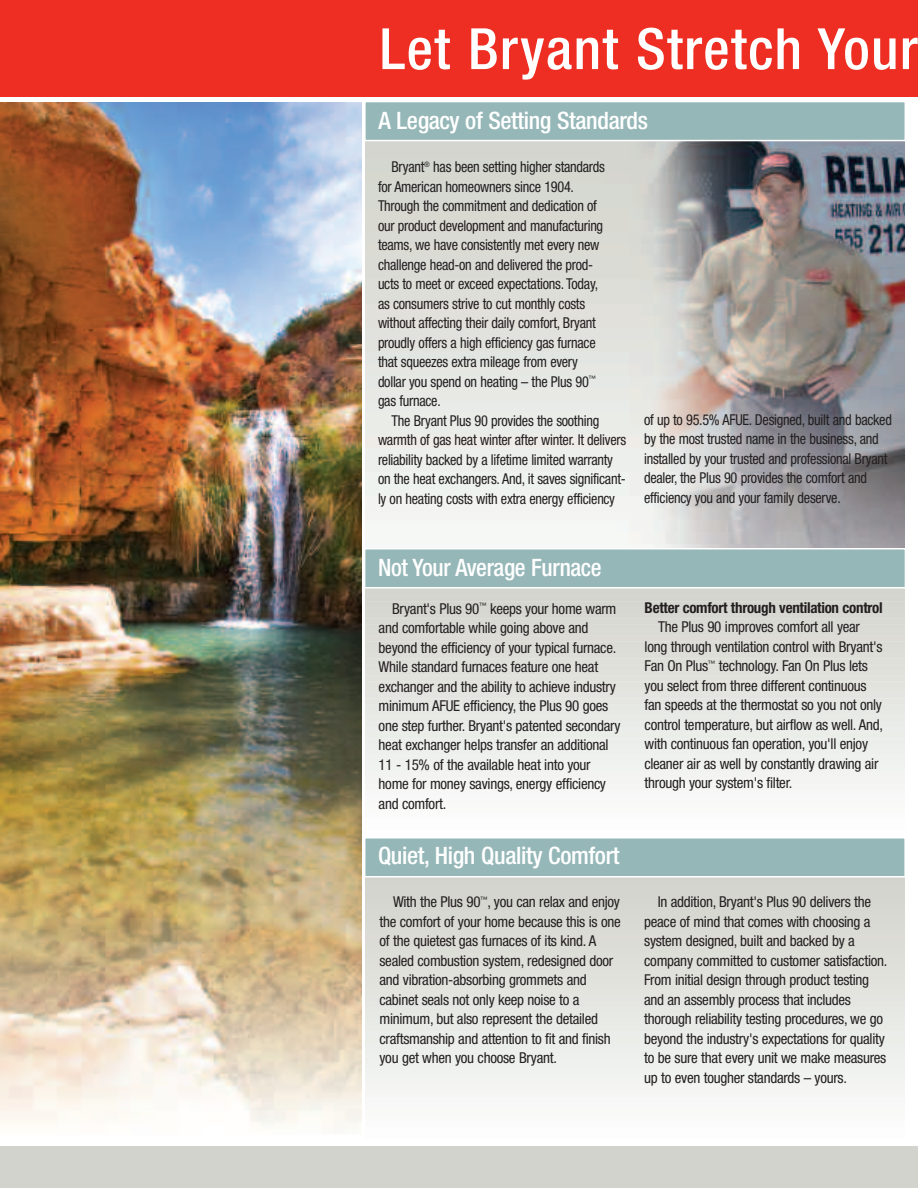
<style>
.page{position:relative;width:918px;height:1188px;background:#fff}
.page>*{position:absolute;margin:0;border:0;box-sizing:border-box;transform-origin:0 0}
.t1{font:500 condensed 57px "Helvetica Neue";letter-spacing:.025em;color:#fff}
.t2{font:500 condensed 24px "Helvetica Neue";letter-spacing:-.015em;color:#fff}
.t3{font:condensed 15px/19.5px "Helvetica Neue";letter-spacing:-.02em;color:#231f20}
.t4{font:condensed 15px/19.5px "Helvetica Neue";letter-spacing:-.02em;color:#231f20;scale:.95 1}
.t5{font:700 condensed 15px "Helvetica Neue";letter-spacing:-.02em;color:#231f20}
</style>
<div class="page">
<div style="left:365px;top:583px;width:539px;height:9px;background:#e8e9e5"></div>
<div style="left:365px;top:589px;width:539px;height:8px;background:#d4d5ce"></div>
<div style="left:365px;top:594px;width:539px;height:9px;background:#d5d5cf"></div>
<div style="left:365px;top:600px;width:539px;height:9px;background:#d5d6cf"></div>
<div style="left:365px;top:606px;width:539px;height:8px;background:#d6d7d0"></div>
<div style="left:365px;top:611px;width:539px;height:9px;background:#d8d8d2"></div>
<div style="left:365px;top:617px;width:539px;height:9px;background:#d9d9d3"></div>
<div style="left:365px;top:623px;width:539px;height:8px;background:#dadad4"></div>
<div style="left:365px;top:629px;width:539px;height:8px;background:#dbdbd5"></div>
<div style="left:365px;top:634px;width:539px;height:9px;background:#dcdbd6"></div>
<div style="left:365px;top:640px;width:539px;height:9px;background:#dcdcd6"></div>
<div style="left:365px;top:646px;width:539px;height:8px;background:#ddddd7"></div>
<div style="left:365px;top:651px;width:539px;height:9px;background:#deded8"></div>
<div style="left:365px;top:657px;width:539px;height:9px;background:#dfdfd9"></div>
<div style="left:365px;top:663px;width:539px;height:8px;background:#e0e0db"></div>
<div style="left:365px;top:668px;width:539px;height:9px;background:#e1e1dc"></div>
<div style="left:365px;top:674px;width:539px;height:9px;background:#e2e2dd"></div>
<div style="left:365px;top:680px;width:539px;height:9px;background:#e3e3de"></div>
<div style="left:365px;top:686px;width:539px;height:8px;background:#e4e4df"></div>
<div style="left:365px;top:691px;width:539px;height:9px;background:#e4e5e0"></div>
<div style="left:365px;top:697px;width:539px;height:9px;background:#e5e6e2"></div>
<div style="left:365px;top:703px;width:539px;height:8px;background:#e6e8e4"></div>
<div style="left:365px;top:708px;width:539px;height:9px;background:#e7e9e4"></div>
<div style="left:365px;top:714px;width:539px;height:9px;background:#e8eae6"></div>
<div style="left:365px;top:720px;width:539px;height:8px;background:#e9ebe7"></div>
<div style="left:365px;top:726px;width:539px;height:8px;background:#eaede9"></div>
<div style="left:365px;top:731px;width:539px;height:9px;background:#ebede9"></div>
<div style="left:365px;top:737px;width:539px;height:9px;background:#eceeeb"></div>
<div style="left:365px;top:743px;width:539px;height:8px;background:#edefec"></div>
<div style="left:365px;top:748px;width:539px;height:9px;background:#eef0ed"></div>
<div style="left:365px;top:754px;width:539px;height:9px;background:#eff1ee"></div>
<div style="left:365px;top:760px;width:539px;height:8px;background:#f0f2ef"></div>
<div style="left:365px;top:765px;width:539px;height:9px;background:#f1f3f0"></div>
<div style="left:365px;top:771px;width:539px;height:9px;background:#f3f4f2"></div>
<div style="left:365px;top:777px;width:539px;height:9px;background:#f4f5f3"></div>
<div style="left:365px;top:783px;width:539px;height:8px;background:#f5f6f4"></div>
<div style="left:365px;top:788px;width:539px;height:9px;background:#f6f7f6"></div>
<div style="left:365px;top:794px;width:539px;height:9px;background:#f7f8f7"></div>
<div style="left:365px;top:800px;width:539px;height:8px;background:#f9f9f8"></div>
<div style="left:365px;top:805px;width:539px;height:9px;background:#fafaf9"></div>
<div style="left:365px;top:811px;width:539px;height:9px;background:#fbfbfb"></div>
<div style="left:365px;top:876px;width:539px;height:6px;background:#d2d3cc"></div>
<div style="left:365px;top:879px;width:539px;height:9px;background:#d3d4cd"></div>
<div style="left:365px;top:885px;width:539px;height:9px;background:#d4d5ce"></div>
<div style="left:365px;top:891px;width:539px;height:9px;background:#d5d5cf"></div>
<div style="left:365px;top:897px;width:539px;height:9px;background:#d5d6cf"></div>
<div style="left:365px;top:903px;width:539px;height:9px;background:#d6d7d0"></div>
<div style="left:365px;top:909px;width:539px;height:9px;background:#d8d8d2"></div>
<div style="left:365px;top:915px;width:539px;height:9px;background:#d9d9d3"></div>
<div style="left:365px;top:921px;width:539px;height:9px;background:#dadad4"></div>
<div style="left:365px;top:927px;width:539px;height:9px;background:#dbdbd5"></div>
<div style="left:365px;top:933px;width:539px;height:9px;background:#dcdbd6"></div>
<div style="left:365px;top:939px;width:539px;height:9px;background:#dcdcd6"></div>
<div style="left:365px;top:945px;width:539px;height:9px;background:#ddddd7"></div>
<div style="left:365px;top:951px;width:539px;height:9px;background:#deded8"></div>
<div style="left:365px;top:957px;width:539px;height:9px;background:#dfdfd9"></div>
<div style="left:365px;top:963px;width:539px;height:9px;background:#e0e0db"></div>
<div style="left:365px;top:969px;width:539px;height:9px;background:#e1e1dc"></div>
<div style="left:365px;top:975px;width:539px;height:9px;background:#e2e2dd"></div>
<div style="left:365px;top:981px;width:539px;height:9px;background:#e3e3de"></div>
<div style="left:365px;top:987px;width:539px;height:9px;background:#e4e4df"></div>
<div style="left:365px;top:993px;width:539px;height:9px;background:#e4e5e0"></div>
<div style="left:365px;top:999px;width:539px;height:9px;background:#e5e6e2"></div>
<div style="left:365px;top:1005px;width:539px;height:9px;background:#e6e8e4"></div>
<div style="left:365px;top:1011px;width:539px;height:9px;background:#e7e9e4"></div>
<div style="left:365px;top:1017px;width:539px;height:9px;background:#e8eae6"></div>
<div style="left:365px;top:1023px;width:539px;height:9px;background:#e9ebe7"></div>
<div style="left:365px;top:1029px;width:539px;height:9px;background:#eaede9"></div>
<div style="left:365px;top:1035px;width:539px;height:9px;background:#ebede9"></div>
<div style="left:365px;top:1041px;width:539px;height:9px;background:#eceeeb"></div>
<div style="left:365px;top:1047px;width:539px;height:9px;background:#edefec"></div>
<div style="left:365px;top:1053px;width:539px;height:9px;background:#eef0ed"></div>
<div style="left:365px;top:1059px;width:539px;height:9px;background:#eff1ee"></div>
<div style="left:365px;top:1065px;width:539px;height:9px;background:#f0f2ef"></div>
<div style="left:365px;top:1071px;width:539px;height:9px;background:#f1f3f0"></div>
<div style="left:365px;top:1077px;width:539px;height:9px;background:#f3f4f2"></div>
<div style="left:365px;top:1083px;width:539px;height:9px;background:#f4f5f3"></div>
<div style="left:365px;top:1089px;width:539px;height:9px;background:#f5f6f4"></div>
<div style="left:365px;top:1095px;width:539px;height:9px;background:#f6f7f6"></div>
<div style="left:365px;top:1101px;width:539px;height:9px;background:#f7f8f7"></div>
<div style="left:365px;top:1107px;width:539px;height:9px;background:#f9f9f8"></div>
<div style="left:365px;top:1113px;width:539px;height:9px;background:#fafaf9"></div>
<div style="left:365px;top:1119px;width:539px;height:9px;background:#fbfbfb"></div>
<img style="left:366px;top:141px;width:538px;height:407px">
<div style="left:0;top:0;width:918px;height:97px;background:#ee2e22"></div>
<img style="left:0;top:103px;width:362px;height:1026px">
<div style="left:365px;top:102px;width:540px;height:39px;background:#96b7b8"></div>
<div style="left:364px;top:101px;width:542px;height:40px;border:2px solid #fff"></div>
<div style="left:365px;top:549px;width:540px;height:39px;background:#96b7b8"></div>
<div style="left:364px;top:548px;width:542px;height:40px;border:2px solid #fff"></div>
<div style="left:365px;top:838px;width:540px;height:39px;background:#96b7b8"></div>
<div style="left:364px;top:837px;width:542px;height:41px;border:2px solid #fff"></div>
<div style="left:0;top:1146px;width:918px;height:42px;background:#d2d3cc"></div>
<h1 class="t1" style="left:380px;top:28px;width:539px">Let Bryant Stretch Your</h1>
<h2 class="t2" style="left:379px;top:112px;width:271px">A Legacy of Setting Standards</h2>
<p class="t4" style="left:378px;top:158px;width:241px;text-indent:14px">Bryant<sup>®</sup> has been setting higher standards for American homeowners since 1904.<br>Through the commitment and dedication of our product development and manufacturing teams, we have consistently met every new challenge head-on and delivered the prod&shy;ucts to meet or exceed expectations. Today, as consumers strive to cut monthly costs without affecting their daily comfort, Bryant proudly offers a high efficiency gas furnace that squeezes extra mileage from every dollar you spend on heating – the Plus 90<sup>™ </sup>gas furnace.</p>
<p class="t4" style="left:378px;top:412px;width:263px;text-indent:14px">The Bryant Plus 90 provides the soothing warmth of gas heat winter after winter. It delivers reliability backed by a lifetime limited warranty on the heat exchangers. And, it saves significant&shy;ly on heating costs with extra energy efficiency</p>
<p class="t4" style="left:644px;top:411px;width:262px">of up to 95.5% AFUE. Designed, built and backed by the most trusted name in the business, and installed by your trusted and professional Bryant dealer, the Plus 90 provides the comfort and efficiency you and your family deserve.</p>
<h2 class="t2" style="left:378px;top:559px;width:225px">Not Your Average Furnace</h2>
<p class="t3" style="left:379px;top:600px;width:244px;text-indent:14px">Bryant's Plus 90<sup>™</sup> keeps your home warm and comfortable while going above and beyond the efficiency of your typical furnace.<br>While standard furnaces feature one heat exchanger and the ability to achieve industry minimum AFUE efficiency, the Plus 90 goes one step further. Bryant's patented secondary heat exchanger helps transfer an additional 11 - 15% of the available heat into your home for money savings, energy efficiency and comfort.</p>
<h2 class="t2" style="left:378px;top:847px;width:243px">Quiet, High Quality Comfort</h2>
<p class="t5" style="left:645px;top:602px;width:240px">Better comfort through ventilation control</p>
<p class="t3" style="left:645px;top:619px;width:240px;text-indent:14px">The Plus 90 improves comfort all year long through ventilation control with Bryant's Fan On Plus<sup>™</sup> technology. Fan On Plus lets you select from three different continuous fan speeds at the thermostat so you not only control temperature, but airflow as well. And, with continuous fan operation, you'll enjoy cleaner air as well by constantly drawing air through your system's filter.</p>
<p class="t3" style="left:380px;top:894px;width:243px;text-indent:13px">With the Plus 90<sup>™</sup>, you can relax and enjoy the comfort of your home because this is one of the quietest gas furnaces of its kind. A sealed combustion system, redesigned door and vibration-absorbing grommets and cabinet seals not only keep noise to a minimum, but also represent the detailed craftsmanship and attention to fit and finish you get when you choose Bryant.</p>
<p class="t3" style="left:644px;top:894px;width:245px;text-indent:14px">In addition, Bryant's Plus 90 delivers the peace of mind that comes with choosing a system designed, built and backed by a company committed to customer satisfaction.<br>From initial design through product testing and an assembly process that includes thorough reliability testing procedures, we go beyond the industry's expectations for quality to be sure that every unit we make measures up to even tougher standards – yours.</p>
</div>
